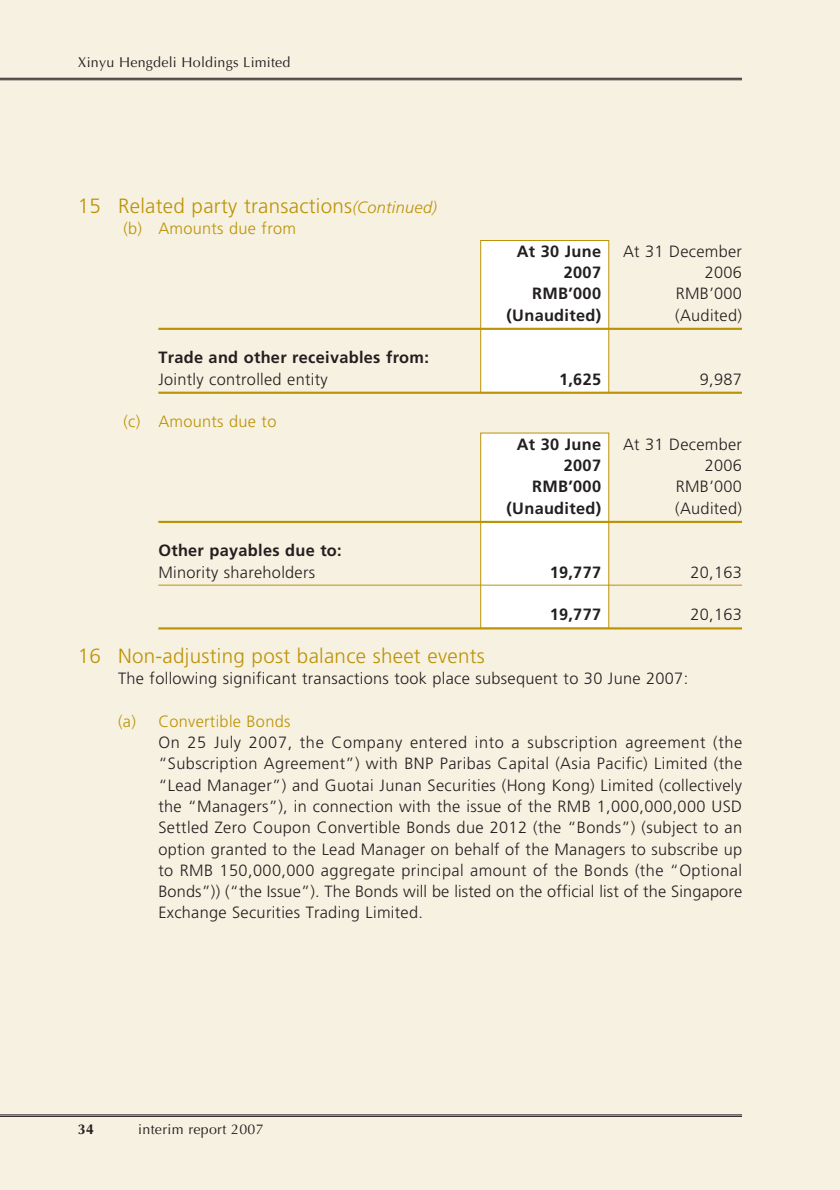
<style>
.page{position:relative;width:840px;height:1190px;background:#f7f1e1}
.page>*{position:absolute;margin:0;border:0;box-sizing:border-box;transform-origin:0 0}
.t1{font:300 20.6px "Frutiger";letter-spacing:.015em;color:#bc9306}
.t2{font:300 16.4px/21.2px "Frutiger";letter-spacing:.02em;color:#231f20;text-align:justify}
.t3{font:700 16.4px "Frutiger";letter-spacing:.02em;color:#231f20}
.t4{font:300 16.4px "Frutiger";letter-spacing:.02em;color:#bc9306}
.t5{font:14.2px "Optima";letter-spacing:.015em;color:#231f20}
.t6{font:700 14.2px "Optima";color:#231f20}
.s1{font-style:italic;font-size:16.4px}
</style>
<div class="page">
<hr style="left:0;top:78px;width:742px;height:1px;background:#231f20">
<hr style="left:0;top:79px;width:742px;height:1px;background:#231f20">
<hr style="left:0;top:1114px;width:742px;height:1px;background:#231f20">
<hr style="left:0;top:1116px;width:742px;height:1px;background:#231f20">
<div style="left:480px;top:240px;width:129px;height:153px;background:#fff;border:1px solid #bc9306"></div>
<hr style="left:158px;top:328px;width:584px;height:2px;background:#bc9306">
<hr style="left:158px;top:392px;width:584px;height:2px;background:#bc9306">
<div style="left:480px;top:433px;width:129px;height:196px;background:#fff;border:1px solid #bc9306"></div>
<hr style="left:158px;top:521px;width:584px;height:2px;background:#bc9306">
<hr style="left:158px;top:585px;width:584px;height:1px;background:#bc9306">
<hr style="left:158px;top:627px;width:584px;height:2px;background:#bc9306">
<p class="t5" style="left:78px;top:56px;width:214px">Xinyu Hengdeli Holdings Limited</p>
<p class="t1" style="left:78px;top:197px;width:361px">15 Related party transactions<span class="s1">(Continued)</span></p>
<p class="t4" style="left:123px;top:222px;width:174px">(b) Amounts due from</p>
<p class="t3" style="left:517px;top:244px;width:86px">At 30 June</p>
<p class="t2" style="left:623px;top:242px;width:120px">At 31 December</p>
<p class="t3" style="left:564px;top:266px;width:39px">2007</p>
<p class="t2" style="left:705px;top:263px;width:39px">2006</p>
<p class="t3" style="left:532px;top:287px;width:70px">RMB’000</p>
<p class="t2" style="left:676px;top:284px;width:68px">RMB’000</p>
<p class="t3" style="left:507px;top:308px;width:96px">(Unaudited)</p>
<p class="t2" style="left:675px;top:306px;width:68px">(Audited)</p>
<p class="t3" style="left:158px;top:351px;width:272px">Trade and other receivables from:</p>
<p class="t2" style="left:158px;top:370px;width:171px">Jointly controlled entity</p>
<p class="t3" style="left:559px;top:372px;width:44px">1,625</p>
<p class="t2" style="left:700px;top:370px;width:44px">9,987</p>
<p class="t4" style="left:123px;top:415px;width:155px">(c) Amounts due to</p>
<p class="t3" style="left:517px;top:438px;width:86px">At 30 June</p>
<p class="t2" style="left:623px;top:435px;width:120px">At 31 December</p>
<p class="t3" style="left:564px;top:459px;width:39px">2007</p>
<p class="t2" style="left:705px;top:456px;width:39px">2006</p>
<p class="t3" style="left:532px;top:480px;width:70px">RMB’000</p>
<p class="t2" style="left:676px;top:477px;width:68px">RMB’000</p>
<p class="t3" style="left:507px;top:501px;width:96px">(Unaudited)</p>
<p class="t2" style="left:675px;top:499px;width:68px">(Audited)</p>
<p class="t3" style="left:158px;top:544px;width:185px">Other payables due to:</p>
<p class="t2" style="left:158px;top:563px;width:158px">Minority shareholders</p>
<p class="t3" style="left:550px;top:565px;width:53px">19,777</p>
<p class="t2" style="left:691px;top:563px;width:53px">20,163</p>
<p class="t3" style="left:550px;top:608px;width:53px">19,777</p>
<p class="t2" style="left:691px;top:605px;width:53px">20,163</p>
<p class="t1" style="left:78px;top:647px;width:409px">16 Non-adjusting post balance sheet events</p>
<p class="t2" style="left:118px;top:669px;width:572px">The following significant transactions took place subsequent to 30 June 2007:</p>
<p class="t4" style="left:118px;top:714px;width:174px">(a) Convertible Bonds</p>
<p class="t2" style="left:158px;top:733px;width:585px">On 25 July 2007, the Company entered into a subscription agreement (the “Subscription Agreement”) with BNP Paribas Capital (Asia Pacific) Limited (the “Lead Manager”) and Guotai Junan Securities (Hong Kong) Limited (collectively the “Managers”), in connection with the issue of the RMB 1,000,000,000 USD Settled Zero Coupon Convertible Bonds due 2012 (the “Bonds”) (subject to an option granted to the Lead Manager on behalf of the Managers to subscribe up to RMB 150,000,000 aggregate principal amount of the Bonds (the “Optional Bonds”)) (“the Issue”). The Bonds will be listed on the official list of the Singapore Exchange Securities Trading Limited.</p>
<p class="t6" style="left:78px;top:1123px;width:18px">34</p>
<p class="t5" style="left:138px;top:1123px;width:127px">interim report 2007</p>
</div>
